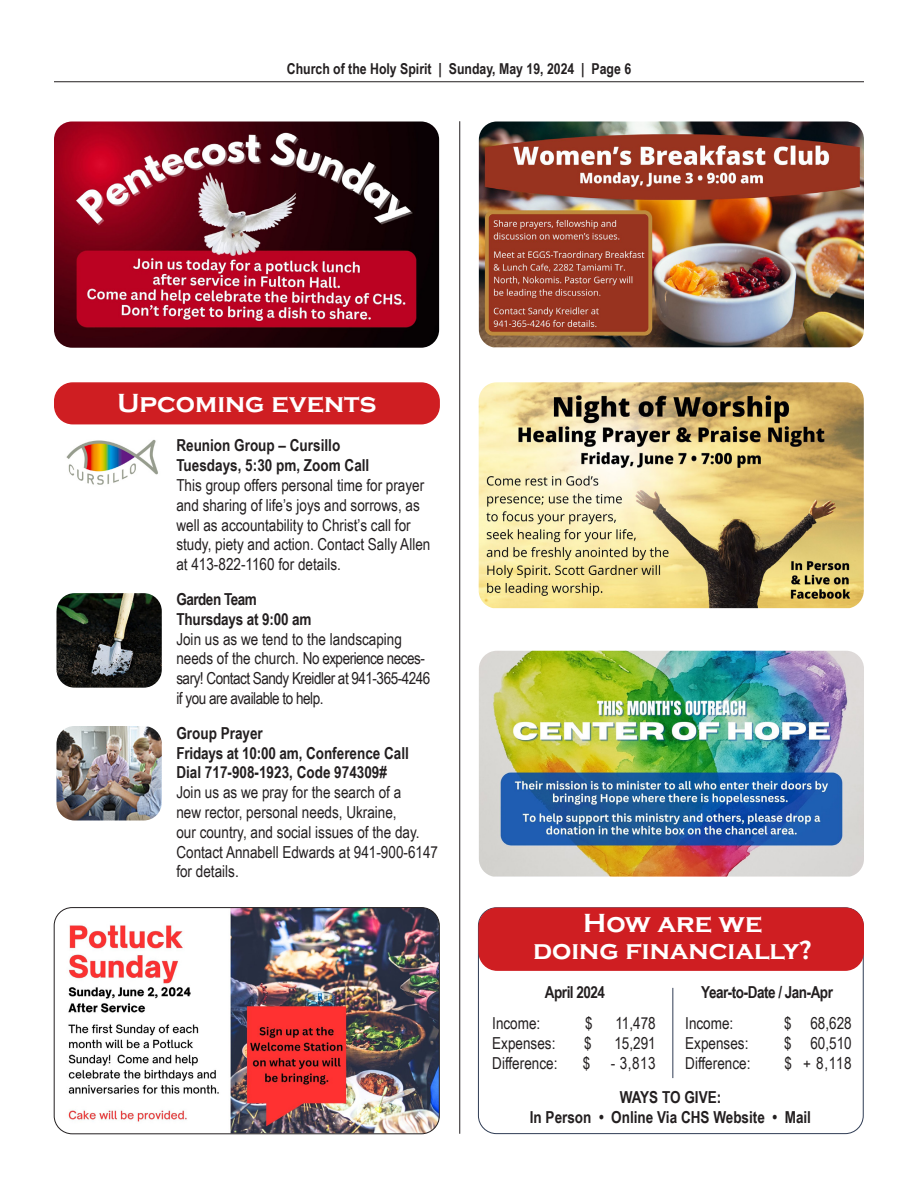
<style>
.page{position:relative;width:918px;height:1188px;background:#fff}
.page>*{position:absolute;margin:0;border:0;box-sizing:border-box;transform-origin:0 0}
.Event_Headlines{font:700 27px "Copperplate Gothic";color:#fff}
.Headline_18pt{font:700 27px "Copperplate Gothic";color:#fff}
.Copy_11pt_Arial_Narrow{font:16.5px/19.8px "Arial Narrow";color:#231f20}
.Copy_11pt_Arial_Narrow-2{font:700 16.5px "Arial Narrow";color:#231f20}
.Copy_11pt_Arial_Narrow-3{font:16.5px/19.8px "Arial Narrow";letter-spacing:-.03em;color:#231f20}
.Copy_11pt_Arial_Narrow-4{font:700 16.5px "Arial Narrow";letter-spacing:-.03em;color:#231f20}
.t1{font:700 15px "Arial Narrow";color:#231f20}
</style>
<div class="page">
<hr style="left:54px;top:81px;width:810px;height:1px;background:#231f20">
<hr style="left:459px;top:121px;width:1px;height:1013px;background:#231f20">
<div style="left:55px;top:383px;width:384px;height:41px;background:#cf1e22;border-radius:18px"></div>
<div style="left:54px;top:382px;width:386px;height:42px;border:2px solid #cf1e22;border-radius:18px"></div>
<img style="left:66px;top:439px;width:92px;height:46px">
<img style="left:56px;top:593px;width:106px;height:95px">
<img style="left:56px;top:726px;width:106px;height:94px">
<img style="left:479px;top:122px;width:385px;height:225px">
<img style="left:479px;top:651px;width:385px;height:226px">
<img style="left:479px;top:382px;width:385px;height:226px">
<img style="left:54px;top:908px;width:385px;height:225px">
<div style="left:54px;top:907px;width:386px;height:227px;border:1px solid #231f20;border-radius:18px"></div>
<img style="left:54px;top:122px;width:385px;height:226px">
<div style="left:479px;top:908px;width:384px;height:62px;background:#cf1e22;border-radius:18px"></div>
<div style="left:478px;top:908px;width:386px;height:63px;border:2px solid #cf1e22;border-radius:18px"></div>
<hr style="left:672px;top:988px;width:1px;height:90px;background:#2f3c54">
<p class="t1" style="left:287px;top:57px;width:346px">Church of the Holy Spirit | Sunday, May 19, 2024 | Page 6</p>
<p class="Headline_18pt" style="left:118px;top:388px;width:260px">Upcoming events</p>
<p class="Copy_11pt_Arial_Narrow-2" style="left:176px;top:433px;width:165px">Reunion Group – Cursillo</p>
<p class="Copy_11pt_Arial_Narrow-2" style="left:176px;top:453px;width:195px">Tuesdays, 5:30 pm, Zoom Call</p>
<p class="Copy_11pt_Arial_Narrow" style="left:176px;top:475px;width:256px">This group offers personal time for prayer and sharing of life’s joys and sorrows, as well as accountability to Christ’s call for study, piety and action. Contact Sally Allen at 413-822-1160 for details.</p>
<p class="Copy_11pt_Arial_Narrow-4" style="left:176px;top:587px;width:82px">Garden Team</p>
<p class="Copy_11pt_Arial_Narrow-2" style="left:176px;top:607px;width:137px">Thursdays at 9:00 am</p>
<p class="Copy_11pt_Arial_Narrow-3" style="left:176px;top:628px;width:255px">Join us as we tend to the landscaping needs of the church. No experience neces&shy;sary! Contact Sandy Kreidler at 941-365-4246 if you are available to help.</p>
<p class="Copy_11pt_Arial_Narrow-2" style="left:176px;top:721px;width:88px">Group Prayer</p>
<p class="Copy_11pt_Arial_Narrow-2" style="left:176px;top:740px;width:234px">Fridays at 10:00 am, Conference Call</p>
<p class="Copy_11pt_Arial_Narrow-2" style="left:176px;top:760px;width:212px">Dial 717-908-1923, Code 974309#</p>
<p class="Copy_11pt_Arial_Narrow" style="left:176px;top:782px;width:226px">Join us as we pray for the search of a</p>
<p class="Copy_11pt_Arial_Narrow" style="left:176px;top:802px;width:222px">new rector, personal needs, Ukraine,</p>
<p class="Copy_11pt_Arial_Narrow" style="left:176px;top:822px;width:263px">our country, and social issues of the day.<br>Contact Annabell Edwards at 941-900-6147 for details.</p>
<p class="Event_Headlines" style="left:583px;top:908px;width:181px">How are we</p>
<p class="Event_Headlines" style="left:533px;top:935px;width:281px">doing financially?</p>
<p class="Copy_11pt_Arial_Narrow-4" style="left:701px;top:979px;width:133px">Year-to-Date / Jan-Apr</p>
<p class="Copy_11pt_Arial_Narrow" style="left:685px;top:1013px;width:50px">Income:</p>
<p class="Copy_11pt_Arial_Narrow" style="left:784px;top:1013px;width:69px">$ 68,628</p>
<p class="Copy_11pt_Arial_Narrow" style="left:685px;top:1033px;width:65px">Expenses:</p>
<p class="Copy_11pt_Arial_Narrow" style="left:784px;top:1033px;width:69px">$ 60,510</p>
<p class="Copy_11pt_Arial_Narrow" style="left:685px;top:1053px;width:67px">Difference:</p>
<p class="Copy_11pt_Arial_Narrow" style="left:784px;top:1053px;width:69px">$ + 8,118</p>
<p class="Copy_11pt_Arial_Narrow-2" style="left:620px;top:1085px;width:103px">WAYS TO GIVE:</p>
<p class="Copy_11pt_Arial_Narrow-2" style="left:530px;top:1105px;width:283px">In Person • Online Via CHS Website • Mail</p>
<p class="Copy_11pt_Arial_Narrow-4" style="left:545px;top:979px;width:62px">April 2024</p>
<p class="Copy_11pt_Arial_Narrow" style="left:492px;top:1013px;width:50px">Income:</p>
<p class="Copy_11pt_Arial_Narrow" style="left:585px;top:1013px;width:9px">$</p>
<p class="Copy_11pt_Arial_Narrow" style="left:615px;top:1013px;width:42px">11,478</p>
<p class="Copy_11pt_Arial_Narrow" style="left:492px;top:1033px;width:65px">Expenses:</p>
<p class="Copy_11pt_Arial_Narrow" style="left:584px;top:1033px;width:9px">$</p>
<p class="Copy_11pt_Arial_Narrow" style="left:614px;top:1033px;width:43px">15,291</p>
<p class="Copy_11pt_Arial_Narrow" style="left:492px;top:1053px;width:67px">Difference:</p>
<p class="Copy_11pt_Arial_Narrow" style="left:583px;top:1053px;width:74px">$ - 3,813</p>
</div>
